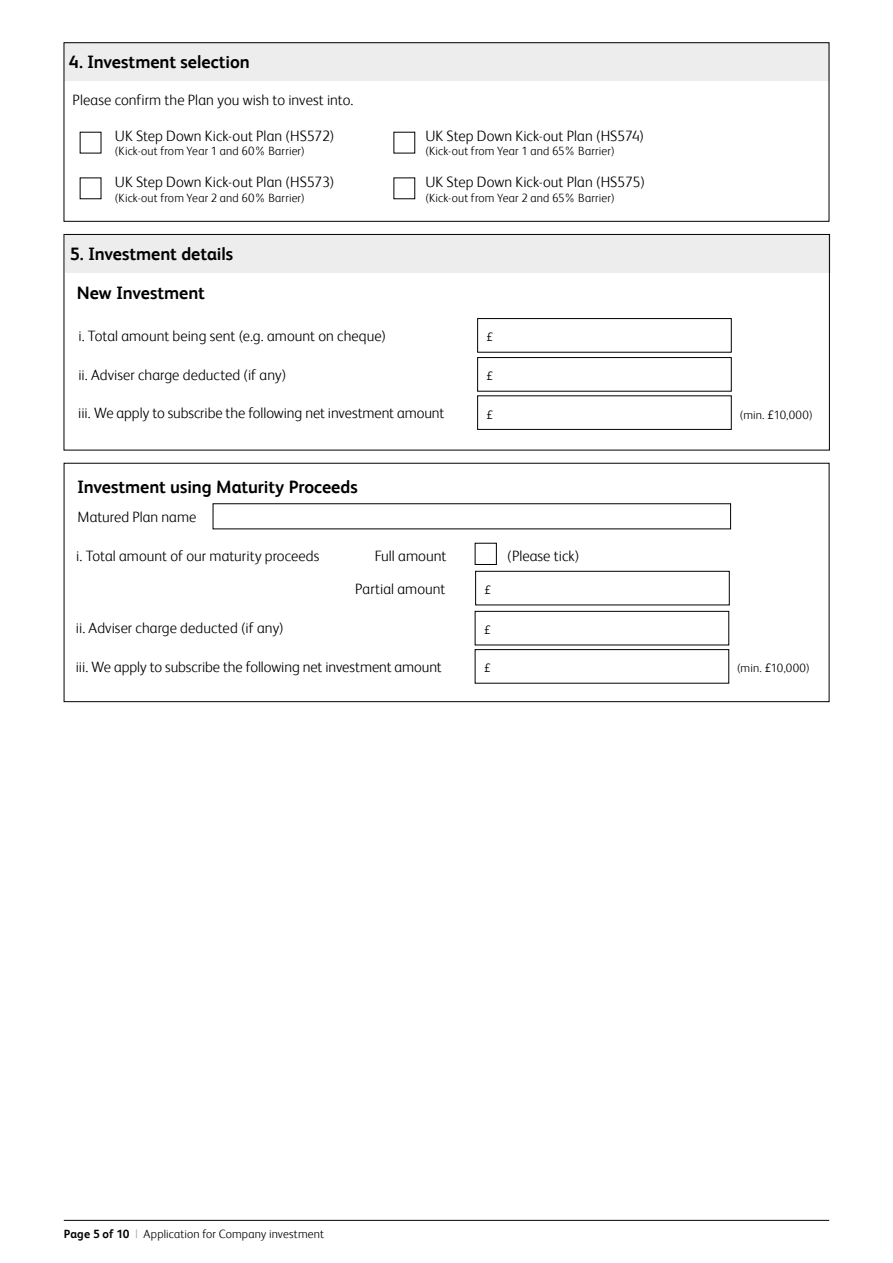
<style>
.page{position:relative;width:893px;height:1263px;background:#fff}
.page>*{position:absolute;margin:0;border:0;box-sizing:border-box;transform-origin:0 0}
.t1{font:700 18px "FS Albert";letter-spacing:-.005em;color:#000}
.t2{font:300 15px "FS Albert";color:#000}
.t3{font:300 12px "FS Albert";letter-spacing:.015em;color:#000}
.t4{font:12px "Avenir";color:#000}
.s1{font-family:"Avenir";font-weight:400}
.s2{font-weight:700}
.s3{color:#9d9d9c}
</style>
<div class="page">
<hr style="left:64px;top:1220px;width:765px;height:1px;background:#000">
<div style="left:66px;top:234px;width:765px;height:39px;background:#ededed"></div>
<div style="left:477px;top:396px;width:254px;height:34px;border:1px solid #000"></div>
<div style="left:477px;top:357px;width:254px;height:34px;border:1px solid #000"></div>
<div style="left:477px;top:318px;width:254px;height:34px;border:1px solid #000"></div>
<div style="left:64px;top:234px;width:766px;height:216px;border:1px solid #000"></div>
<div style="left:64px;top:43px;width:766px;height:38px;background:#ededed"></div>
<div style="left:475px;top:649px;width:254px;height:34px;border:1px solid #000"></div>
<div style="left:475px;top:611px;width:254px;height:34px;border:1px solid #000"></div>
<div style="left:475px;top:571px;width:254px;height:34px;border:1px solid #000"></div>
<div style="left:475px;top:543px;width:22px;height:22px;border:1px solid #000"></div>
<div style="left:64px;top:463px;width:765px;height:239px;border:1px solid #000"></div>
<p class="t1" style="left:69px;top:52px;width:183px">4. Investment selection</p>
<p class="t2" style="left:73px;top:91px;width:282px">Please confirm the Plan you wish to invest into.</p>
<p class="t2" style="left:115px;top:127px;width:221px">UK Step Down Kick-out Plan (HS572)</p>
<p class="t3" style="left:115px;top:144px;width:191px">(Kick-out from Year 1 and 60% Barrier)</p>
<p class="t2" style="left:115px;top:174px;width:221px">UK Step Down Kick-out Plan (HS573)</p>
<p class="t3" style="left:115px;top:191px;width:191px">(Kick-out from Year 2 and 60% Barrier)</p>
<p class="t1" style="left:70px;top:243px;width:165px">5. Investment details</p>
<p class="t1" style="left:77px;top:282px;width:130px">New Investment</p>
<p class="t2" style="left:425px;top:127px;width:220px">UK Step Down Kick-out Plan (HS574)</p>
<p class="t3" style="left:425px;top:144px;width:191px">(Kick-out from Year 1 and 65% Barrier)</p>
<p class="t2" style="left:425px;top:174px;width:221px">UK Step Down Kick-out Plan (HS575)</p>
<p class="t3" style="left:425px;top:191px;width:191px">(Kick-out from Year 2 and 65% Barrier)</p>
<p class="t2" style="left:78px;top:327px;width:309px">i. Total amount being sent (e.g. amount on cheque)</p>
<p class="t4" style="left:486px;top:330px;width:8px">£</p>
<p class="t2" style="left:78px;top:366px;width:209px">ii. Adviser charge deducted (if any)</p>
<p class="t4" style="left:486px;top:369px;width:8px">£</p>
<p class="t2" style="left:78px;top:404px;width:368px">iii. We apply to subscribe the following net investment amount</p>
<p class="t4" style="left:486px;top:407px;width:8px">£</p>
<p class="t3" style="left:740px;top:408px;width:74px">(min. <span class="s1">£</span>10,000)</p>
<p class="t1" style="left:77px;top:477px;width:282px">Investment using Maturity Proceeds</p>
<p class="t2" style="left:78px;top:508px;width:120px">Matured Plan name</p>
<p class="t2" style="left:76px;top:547px;width:244px">i. Total amount of our maturity proceeds</p>
<p class="t2" style="left:375px;top:547px;width:73px">Full amount</p>
<p class="t2" style="left:507px;top:547px;width:74px">(Please tick)</p>
<p class="t2" style="left:76px;top:620px;width:209px">ii. Adviser charge deducted (if any)</p>
<p class="t2" style="left:355px;top:580px;width:92px">Partial amount</p>
<p class="t4" style="left:484px;top:583px;width:8px">£</p>
<p class="t4" style="left:484px;top:623px;width:8px">£</p>
<p class="t2" style="left:76px;top:658px;width:368px">iii. We apply to subscribe the following net investment amount</p>
<p class="t4" style="left:484px;top:661px;width:8px">£</p>
<p class="t3" style="left:737px;top:661px;width:74px">(min. <span class="s1">£</span>10,000)</p>
<p class="t3" style="left:64px;top:1226px;width:262px"><span class="s2">Page 5 of 10</span> <span class="s3">|</span> Application for Company investment</p>
</div>
